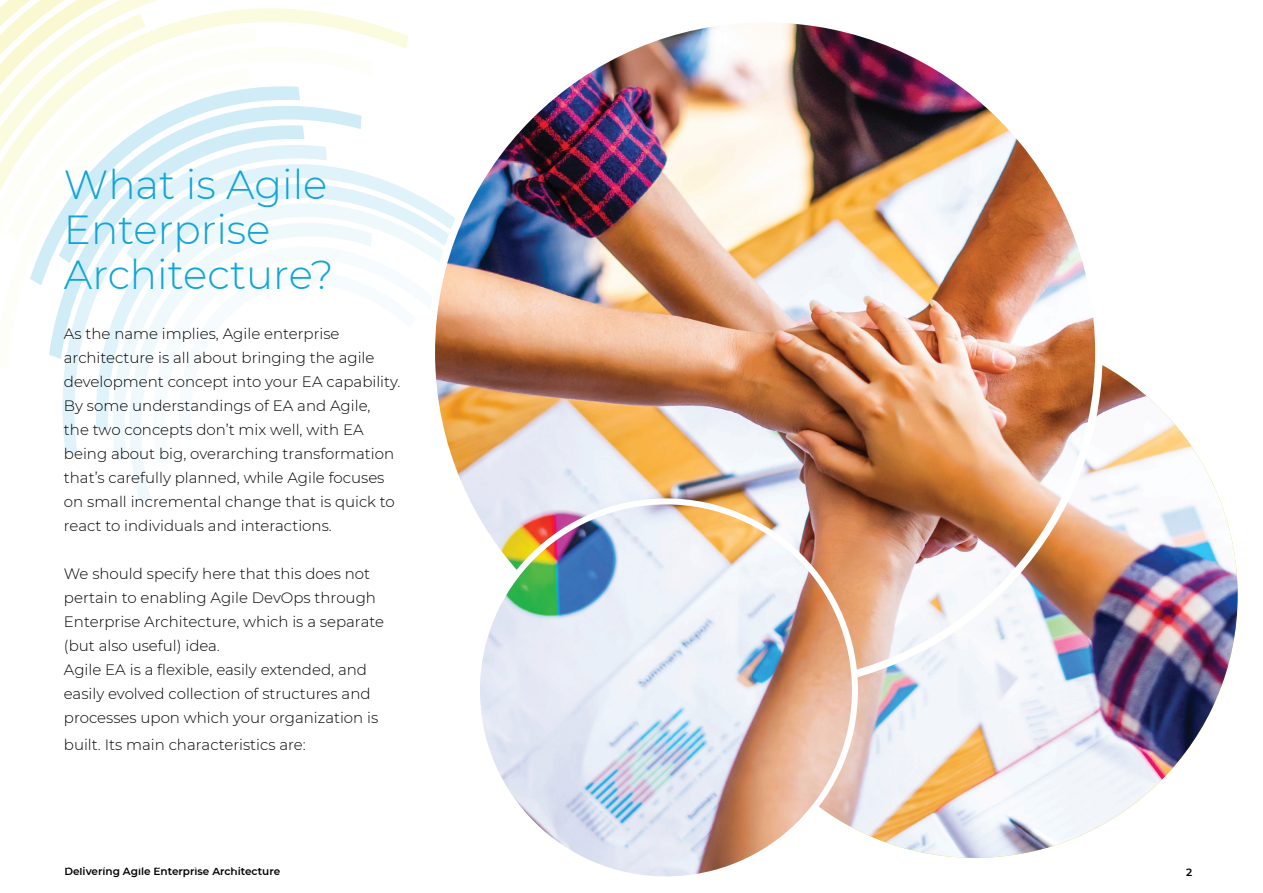
<style>
.page{position:relative;width:1263px;height:893px;background:#fff}
.page>*{position:absolute;margin:0;border:0;box-sizing:border-box;transform-origin:0 0}
.t1{font:300 40.5px/45px "Montserrat";color:#0fa5d8}
.t2{font:300 15px/24px "Montserrat";color:#000}
.t3{font:600 10.5px "Montserrat";color:#000}
</style>
<div class="page">
<svg style="left:0;top:0;width:157px;height:8px"></svg>
<svg style="left:0;top:8px;width:409px;height:41px"></svg>
<svg style="left:0;top:28px;width:257px;height:41px"></svg>
<svg style="left:7px;top:47px;width:365px;height:75px"></svg>
<svg style="left:0;top:69px;width:252px;height:122px"></svg>
<svg style="left:30px;top:86px;width:270px;height:199px"></svg>
<svg style="left:59px;top:106px;width:302px;height:33px"></svg>
<svg style="left:49px;top:125px;width:255px;height:233px"></svg>
<svg style="left:57px;top:145px;width:270px;height:308px"></svg>
<svg style="left:126px;top:164px;width:267px;height:20px;fill:#e0f3fb"></svg>
<svg style="left:94px;top:184px;width:333px;height:246px;fill:#e0f3fb"></svg>
<svg style="left:105px;top:203px;width:322px;height:257px"></svg>
<svg style="left:121px;top:223px;width:251px;height:280px"></svg>
<svg style="left:145px;top:246px;width:282px;height:217px"></svg>
<svg style="left:174px;top:271px;width:242px;height:169px"></svg>
<img style="left:712px;top:332px;width:526px;height:526px;border-radius:263px">
<img style="left:427px;top:23px;width:675px;height:667px">
<svg style="left:474px;top:498px;width:384px;height:379px"></svg>
<h1 class="t1" style="left:64px;top:161px;width:271px">What is Agile<br>Enterprise<br>Architecture?</h1>
<p class="t2" style="left:64px;top:322px;width:338px">As the name implies, Agile enterprise architecture is all about bringing the agile development concept into your EA capability.<br>By some understandings of EA and Agile,<br>the two concepts don’t mix well, with EA being about big, overarching transformation that’s carefully planned, while Agile focuses on small incremental change that is quick to react to individuals and interactions.</p>
<p class="t2" style="left:64px;top:562px;width:322px">We should specify here that this does not pertain to enabling Agile DevOps through Enterprise Architecture, which is a separate (but also useful) idea.<br>Agile EA is a flexible, easily extended, and easily evolved collection of structures and processes upon which your organization is</p>
<p class="t2" style="left:64px;top:733px;width:243px">built. Its main characteristics are:</p>
<p class="t3" style="left:64px;top:864px;width:217px">Delivering Agile Enterprise Architecture</p>
<p class="t3" style="left:1186px;top:864px;width:8px">2</p>
</div>
